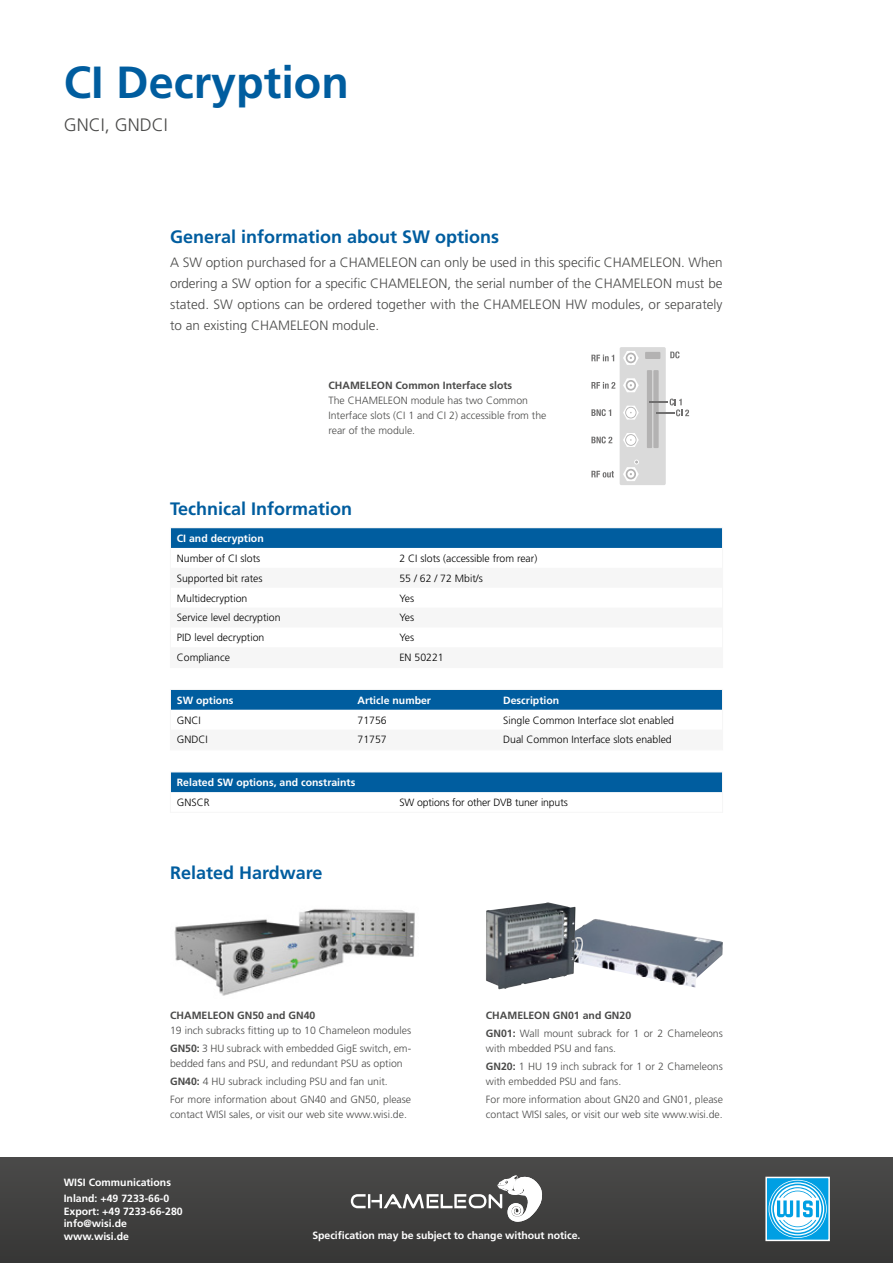
<style>
.page{position:relative;width:893px;height:1263px;background:#fff}
.page>*{position:absolute;margin:0;border:0;box-sizing:border-box;transform-origin:0 0}
.t1{font:700 45px "Frutiger LT Std";color:#005d9f}
.t2{font:700 18px "Frutiger LT Std";color:#005d9f}
.t3{font:300 18px "Frutiger LT Std";color:#4a4a49}
.t4{font:300 13.5px/21px "Frutiger LT Std";color:#4a4a49;text-align:justify}
.t5{font:300 10.5px/18px "Frutiger LT Std";color:#4a4a49}
.t6{font:300 10.5px "Frutiger LT Std";color:#000}
.t7{font:700 10.5px/12.6px "Frutiger LT Std";color:#fff}
.t8{font:700 10.5px "Frutiger LT Std";color:#4a4a49}
.s1{font-weight:700}
</style>
<div class="page">
<div style="left:172px;top:529px;width:549px;height:19px;background:#005d9f"></div>
<div style="left:170px;top:527px;width:553px;height:141px;border:1px solid #f6f6f6"></div>
<div style="left:172px;top:773px;width:549px;height:19px;background:#005d9f"></div>
<div style="left:170px;top:771px;width:553px;height:42px;border:1px solid #f6f6f6"></div>
<div style="left:172px;top:691px;width:549px;height:19px;background:#005d9f"></div>
<div style="left:170px;top:689px;width:553px;height:61px;border:1px solid #f6f6f6"></div>
<div style="left:620px;top:347px;width:46px;height:138px;background:#dadada;border-radius:2px"></div>
<div style="left:647px;top:370px;width:5px;height:78px;background:#b3b2b2"></div>
<div style="left:653px;top:370px;width:6px;height:78px;background:#b3b2b2"></div>
<div style="left:645px;top:352px;width:15px;height:7px;background:#b3b2b2"></div>
<svg style="left:591px;top:355px;width:23px;height:6px"></svg>
<svg style="left:591px;top:382px;width:24px;height:7px"></svg>
<svg style="left:591px;top:409px;width:20px;height:7px"></svg>
<svg style="left:591px;top:436px;width:21px;height:7px"></svg>
<svg style="left:591px;top:471px;width:23px;height:6px"></svg>
<svg style="left:670px;top:351px;width:9px;height:7px"></svg>
<svg style="left:623px;top:351px;width:16px;height:14px"></svg>
<svg style="left:623px;top:378px;width:16px;height:14px"></svg>
<svg style="left:623px;top:460px;width:16px;height:21px"></svg>
<svg style="left:623px;top:406px;width:16px;height:14px"></svg>
<svg style="left:623px;top:433px;width:16px;height:14px"></svg>
<svg style="left:649px;top:399px;width:40px;height:17px"></svg>
<img style="left:174px;top:909px;width:241px;height:87px">
<img style="left:583px;top:919px;width:140px;height:69px">
<img style="left:486px;top:902px;width:97px;height:87px">
<div style="left:0;top:1157px;width:893px;height:106px;background:#403f3f"></div>
<svg style="left:769px;top:1180px;width:58px;height:58px;background:#75cbef"></svg>
<div style="left:765px;top:1177px;width:65px;height:64px;border:2px solid #fff"></div>
<svg style="left:351px;top:1175px;width:192px;height:47px"></svg>
<h1 class="t1" style="left:64px;top:55px;width:287px">CI Decryption</h1>
<h2 class="t3" style="left:64px;top:114px;width:106px">GNCI, GNDCI</h2>
<h2 class="t2" style="left:170px;top:226px;width:331px">General information about SW options</h2>
<p class="t4" style="left:170px;top:252px;width:554px">A SW option purchased for a CHAMELEON can only be used in this specific CHAMELEON. When ordering a SW option for a specific CHAMELEON, the serial number of the CHAMELEON must be stated. SW options can be ordered together with the CHAMELEON HW modules, or separately to an existing CHAMELEON module.</p>
<p class="t8" style="left:328px;top:379px;width:185px">CHAMELEON Common Interface slots</p>
<p class="t5" style="left:328px;top:393px;width:220px;line-height:15px">The CHAMELEON module has two Common<br>Interface slots (CI 1 and CI 2) accessible from the rear of the module.</p>
<h2 class="t2" style="left:170px;top:499px;width:184px">Technical Information</h2>
<p class="t7" style="left:177px;top:532px;width:88px">CI and decryption</p>
<p class="t6" style="left:177px;top:552px;width:85px">Number of CI slots</p>
<p class="t6" style="left:399px;top:552px;width:139px">2 CI slots (accessible from rear)</p>
<p class="t6" style="left:177px;top:572px;width:87px">Supported bit rates</p>
<p class="t6" style="left:399px;top:572px;width:85px">55 / 62 / 72 Mbit/s</p>
<p class="t6" style="left:177px;top:592px;width:72px">Multidecryption</p>
<p class="t6" style="left:399px;top:592px;width:16px">Yes</p>
<p class="t6" style="left:177px;top:612px;width:105px">Service level decryption</p>
<p class="t6" style="left:399px;top:612px;width:16px">Yes</p>
<p class="t6" style="left:177px;top:632px;width:89px">PID level decryption</p>
<p class="t6" style="left:399px;top:632px;width:16px">Yes</p>
<p class="t6" style="left:177px;top:652px;width:55px">Compliance</p>
<p class="t6" style="left:399px;top:652px;width:46px">EN 50221</p>
<p class="t7" style="left:177px;top:694px;width:58px">SW options</p>
<p class="t7" style="left:357px;top:694px;width:75px">Article number</p>
<p class="t7" style="left:503px;top:694px;width:57px">Description</p>
<p class="t6" style="left:177px;top:714px;width:25px">GNCI</p>
<p class="t6" style="left:357px;top:714px;width:31px">71756</p>
<p class="t6" style="left:503px;top:714px;width:172px">Single Common Interface slot enabled</p>
<p class="t6" style="left:177px;top:734px;width:32px">GNDCI</p>
<p class="t6" style="left:357px;top:734px;width:31px">71757</p>
<p class="t6" style="left:503px;top:734px;width:170px">Dual Common Interface slots enabled</p>
<p class="t7" style="left:177px;top:776px;width:180px">Related SW options, and constraints</p>
<p class="t6" style="left:177px;top:796px;width:34px">GNSCR</p>
<p class="t6" style="left:399px;top:796px;width:170px">SW options for other DVB tuner inputs</p>
<h2 class="t2" style="left:170px;top:862px;width:154px">Related Hardware</h2>
<p class="t8" style="left:170px;top:1009px;width:147px">CHAMELEON GN50 and GN40</p>
<p class="t5" style="left:170px;top:1022px;width:243px">19 inch subracks fitting up to 10 Chameleon modules<br><span class="s1">GN50:</span> 3 HU subrack with embedded GigE switch, em-</p>
<p class="t5" style="left:170px;top:1055px;width:243px">bedded fans and PSU, and redundant PSU as option<br><span class="s1">GN40:</span> 4 HU subrack including PSU and fan unit.<br>For more information about GN40 and GN50, please</p>
<p class="t5" style="left:170px;top:1106px;width:238px">contact WISI sales, or visit our web site www.wisi.de.</p>
<p class="t5" style="left:486px;top:1007px;width:238px"><span class="s1">CHAMELEON GN01 and GN20<br>GN01:</span> Wall mount subrack for 1 or 2 Chameleons</p>
<p class="t5" style="left:486px;top:1040px;width:238px">with mbedded PSU and fans.<br><span class="s1">GN20:</span> 1 HU 19 inch subrack for 1 or 2 Chameleons</p>
<p class="t5" style="left:486px;top:1073px;width:238px">with embedded PSU and fans.<br>For more information about GN20 and GN01, please</p>
<p class="t5" style="left:486px;top:1106px;width:238px">contact WISI sales, or visit our web site www.wisi.de.</p>
<p class="t7" style="left:64px;top:1174px;width:109px;line-height:16.5px">WISI Communications<br>Inland: +49 7233-66-0</p>
<p class="t7" style="left:64px;top:1205px;width:120px">Export: +49 7233-66-280 info@wisi.de www.wisi.de</p>
<p class="t7" style="left:312px;top:1229px;width:269px">Specification may be subject to change without notice.</p>
</div>
